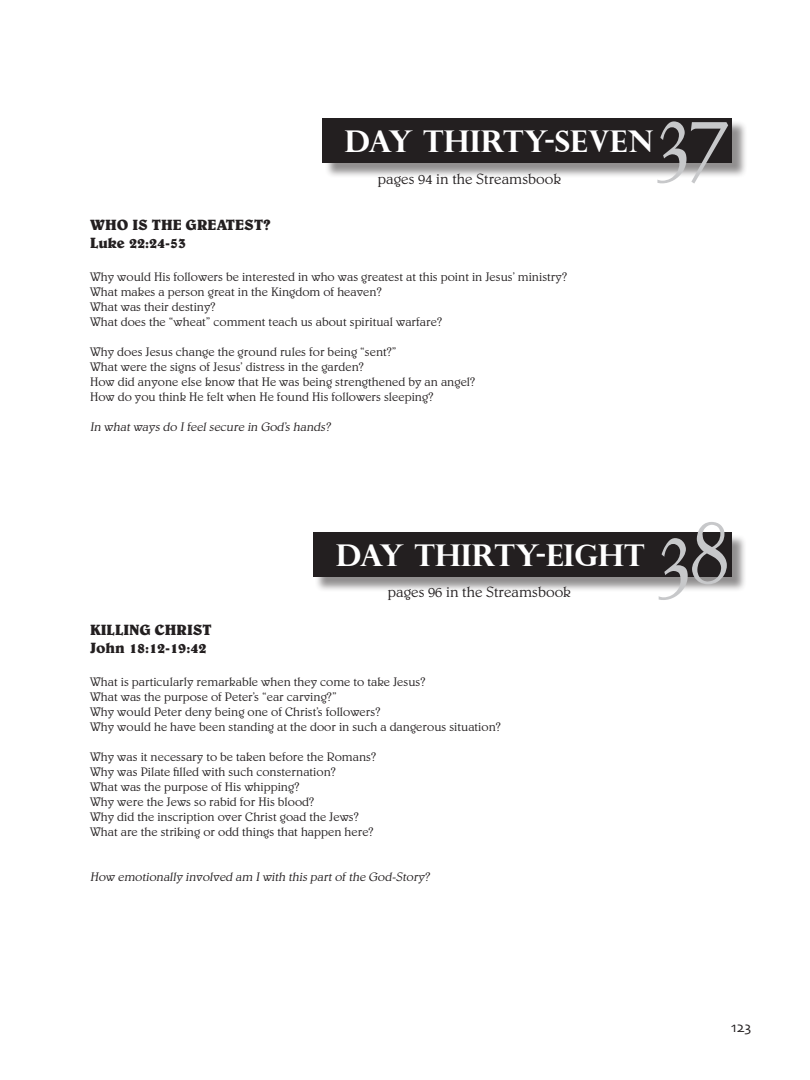
<style>
.page{position:relative;width:810px;height:1080px;background:#fff}
.page>*{position:absolute;margin:0;border:0;box-sizing:border-box;transform-origin:0 0}
.t1{font:90px "Dauphin Plain";color:#c7c8ca}
.t2{font:700 30px "Perpetua Titling";color:#fff}
.t3{font:700 15px "Belwe";color:#231f20}
.t4{font:300 15px "Belwe";color:#231f20}
.t5{font:15px "Skia";color:#231f20}
.t6{font:300 12.5px "Belwe";color:#231f20}
</style>
<div class="page">
<div style="left:324px;top:120px;width:423px;height:59px;background:#231f20;opacity:.5"></div>
<div style="left:322px;top:118px;width:410px;height:45px;background:#231f20"></div>
<div style="left:315px;top:534px;width:432px;height:59px;background:#231f20;opacity:.5"></div>
<div style="left:313px;top:532px;width:419px;height:45px;background:#231f20"></div>
<p class="t1" style="left:658px;top:82px;width:73px">37</p>
<p class="t2" style="left:345px;top:123px;width:310px">DAY THIRTY-SEVEN</p>
<p class="t4" style="left:378px;top:171px;width:185px">pages 94 in the Streamsbook</p>
<p class="t3" style="left:90px;top:216px;width:182px">WHO IS THE GREATEST?</p>
<p class="t3" style="left:90px;top:234px;width:98px">Luke 22:24-53</p>
<p class="t6" style="left:90px;top:269px;width:479px">Why would His followers be interested in who was greatest at this point in Jesus’ ministry?</p>
<p class="t6" style="left:90px;top:284px;width:293px">What makes a person great in the Kingdom of heaven?</p>
<p class="t6" style="left:90px;top:299px;width:127px">What was their destiny?</p>
<p class="t6" style="left:90px;top:314px;width:354px">What does the “wheat” comment teach us about spiritual warfare?</p>
<p class="t6" style="left:90px;top:344px;width:308px">Why does Jesus change the ground rules for being “sent?”</p>
<p class="t6" style="left:90px;top:359px;width:275px">What were the signs of Jesus’ distress in the garden?</p>
<p class="t6" style="left:90px;top:374px;width:387px">How did anyone else know that He was being strengthened by an angel?</p>
<p class="t6" style="left:90px;top:389px;width:345px">How do you think He felt when He found His followers sleeping?</p>
<p class="t6" style="left:90px;top:419px;width:244px">In what ways do I feel secure in God’s hands?</p>
<p class="t2" style="left:336px;top:537px;width:310px">DAY THIRTY-EIGHT</p>
<p class="t4" style="left:388px;top:583px;width:185px">pages 96 in the Streamsbook</p>
<p class="t3" style="left:90px;top:621px;width:123px">KILLING CHRIST</p>
<p class="t3" style="left:90px;top:639px;width:118px">John 18:12-19:42</p>
<p class="t6" style="left:90px;top:674px;width:337px">What is particularly remarkable when they come to take Jesus?</p>
<p class="t6" style="left:90px;top:689px;width:248px">What was the purpose of Peter’s “ear carving?”</p>
<p class="t6" style="left:90px;top:704px;width:292px">Why would Peter deny being one of Christ’s followers?</p>
<p class="t6" style="left:90px;top:719px;width:412px">Why would he have been standing at the door in such a dangerous situation?</p>
<p class="t6" style="left:90px;top:749px;width:288px">Why was it necessary to be taken before the Romans?</p>
<p class="t6" style="left:90px;top:764px;width:247px">Why was Pilate filled with such consternation?</p>
<p class="t6" style="left:90px;top:779px;width:211px">What was the purpose of His whipping?</p>
<p class="t6" style="left:90px;top:794px;width:226px">Why were the Jews so rabid for His blood?</p>
<p class="t6" style="left:90px;top:809px;width:270px">Why did the inscription over Christ goad the Jews?</p>
<p class="t6" style="left:90px;top:824px;width:285px">What are the striking or odd things that happen here?</p>
<p class="t6" style="left:90px;top:869px;width:343px">How emotionally involved am I with this part of the God-Story?</p>
<p class="t1" style="left:660px;top:499px;width:71px">38</p>
<p class="t5" style="left:731px;top:1018px;width:22px">123</p>
</div>
